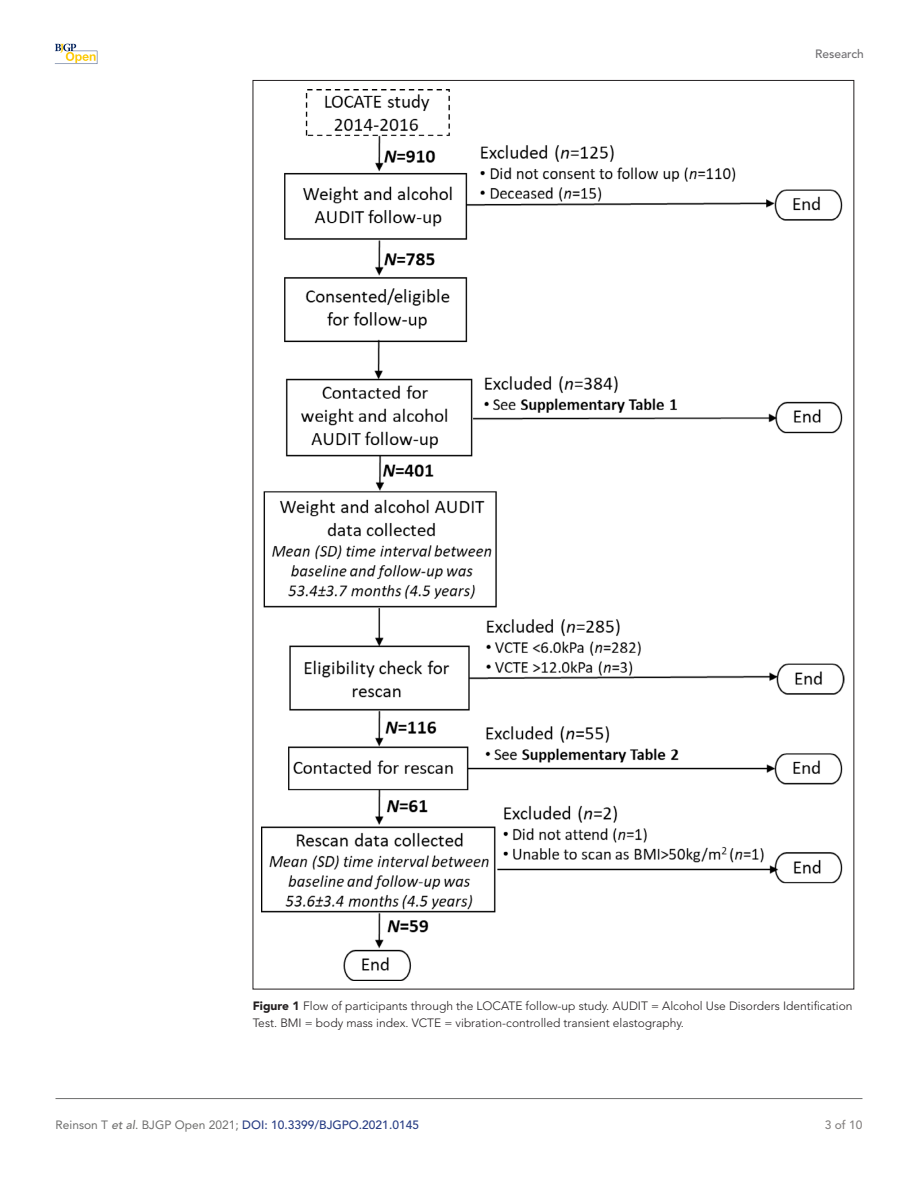
<style>
.page{position:relative;width:918px;height:1188px;background:#fff}
.page>*{position:absolute;margin:0;border:0;box-sizing:border-box;transform-origin:0 0}
.t1{font:300 12px/16.5px "Avenir LT Std";color:#231f20}
.t2{font:500 12px "Avenir LT Std";color:#283d84}
.t3{font:500 12px "Avenir LT Std";color:#6e6d70}
.t4{font:500 12px "Avenir LT Std";color:#858281}
.s1{font-weight:900}
.s2{font-weight:400;color:#6e6e6d}
.s3{font-style:italic;color:#6e6e6d}
</style>
<div class="page">
<svg style="left:55px;top:44px;width:42px;height:20px"></svg>
<hr style="left:56px;top:1098px;width:806px;height:1px;background:#6e6e6d">
<img style="left:262px;top:89px;width:583px;height:891px">
<p class="t3" style="left:815px;top:47px;width:50px">Research</p>
<p class="t1" style="left:253px;top:998px;width:601px"><span class="s1">Figure 1</span> Flow of participants through the LOCATE follow-up study. AUDIT = Alcohol Use Disorders Identification<br>Test. BMI = body mass index. VCTE = vibration-controlled transient elastography.</p>
<p class="t2" style="left:56px;top:1118px;width:365px"><span class="s2">Reinson T</span> <span class="s3">et al</span><span class="s2">. BJGP Open 2021;</span> DOI: 10.3399/BJGPO.2021.0145</p>
<p class="t4" style="left:825px;top:1118px;width:39px">3 of 10</p>
</div>
